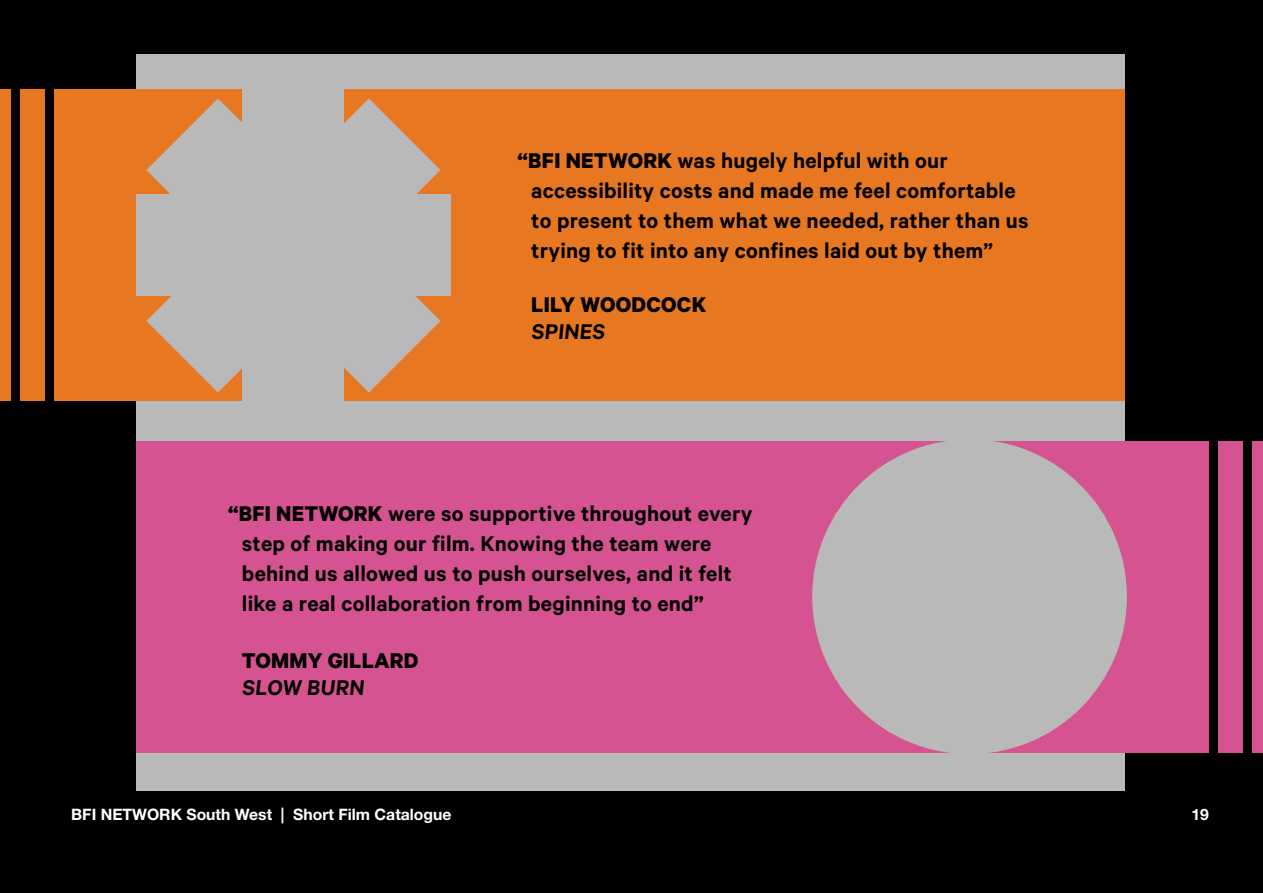
<style>
.page{position:relative;width:1263px;height:893px;background:#000}
.page>*{position:absolute;margin:0;border:0;box-sizing:border-box;transform-origin:0 0}
.t1{font:600 24px/30px "Calibre";letter-spacing:.01em;color:#000}
.t2{font:700 24px "Calibre";letter-spacing:.01em;color:#000}
.t3{font:700 15.75px "Helvetica Neue LT Std";color:#fff}
.s1{font-weight:700}
</style>
<div class="page">
<div style="left:136px;top:54px;width:989px;height:737px;background:#b9b9b9"></div>
<div style="left:0;top:89px;width:1125px;height:312px;background:#e87722"></div>
<div style="left:136px;top:441px;width:1127px;height:311px;background:#d45390"></div>
<div style="left:812px;top:439px;width:315px;height:315px;background:#b9b9b9;border-radius:50%"></div>
<div style="left:136px;top:195px;width:315px;height:101px;background:#b9b9b9"></div>
<div style="left:243px;top:88px;width:101px;height:315px;background:#b9b9b9"></div>
<svg style="left:146px;top:98px;width:294px;height:294px"></svg>
<div style="left:11px;top:78px;width:8px;height:340px;background:#000"></div>
<div style="left:45px;top:78px;width:9px;height:340px;background:#000"></div>
<div style="left:1209px;top:422px;width:9px;height:340px;background:#000"></div>
<div style="left:1243px;top:422px;width:9px;height:340px;background:#000"></div>
<p class="t1" style="left:531px;top:145px;width:499px;text-indent:-14px"><span class="s1">“BFI NETWORK</span> was hugely helpful with our accessibility costs and made me feel comfortable to present to them what we needed, rather than us trying to fit into any confines laid out by them”</p>
<p class="t2" style="left:531px;top:290px;width:176px">LILY WOODCOCK</p>
<p class="t1" style="left:531px;top:316px;width:78px">SPINES</p>
<p class="t1" style="left:242px;top:498px;width:512px;text-indent:-14px"><span class="s1">“BFI NETWORK</span> were so supportive throughout every step of making our film. Knowing the team were behind us allowed us to push ourselves, and it felt like a real collaboration from beginning to end”</p>
<p class="t2" style="left:242px;top:646px;width:178px">TOMMY GILLARD</p>
<p class="t1" style="left:242px;top:672px;width:126px">SLOW BURN</p>
<p class="t3" style="left:71px;top:805px;width:382px">BFI NETWORK South West | Short Film Catalogue</p>
<p class="t3" style="left:1191px;top:805px;width:19px">19</p>
</div>
